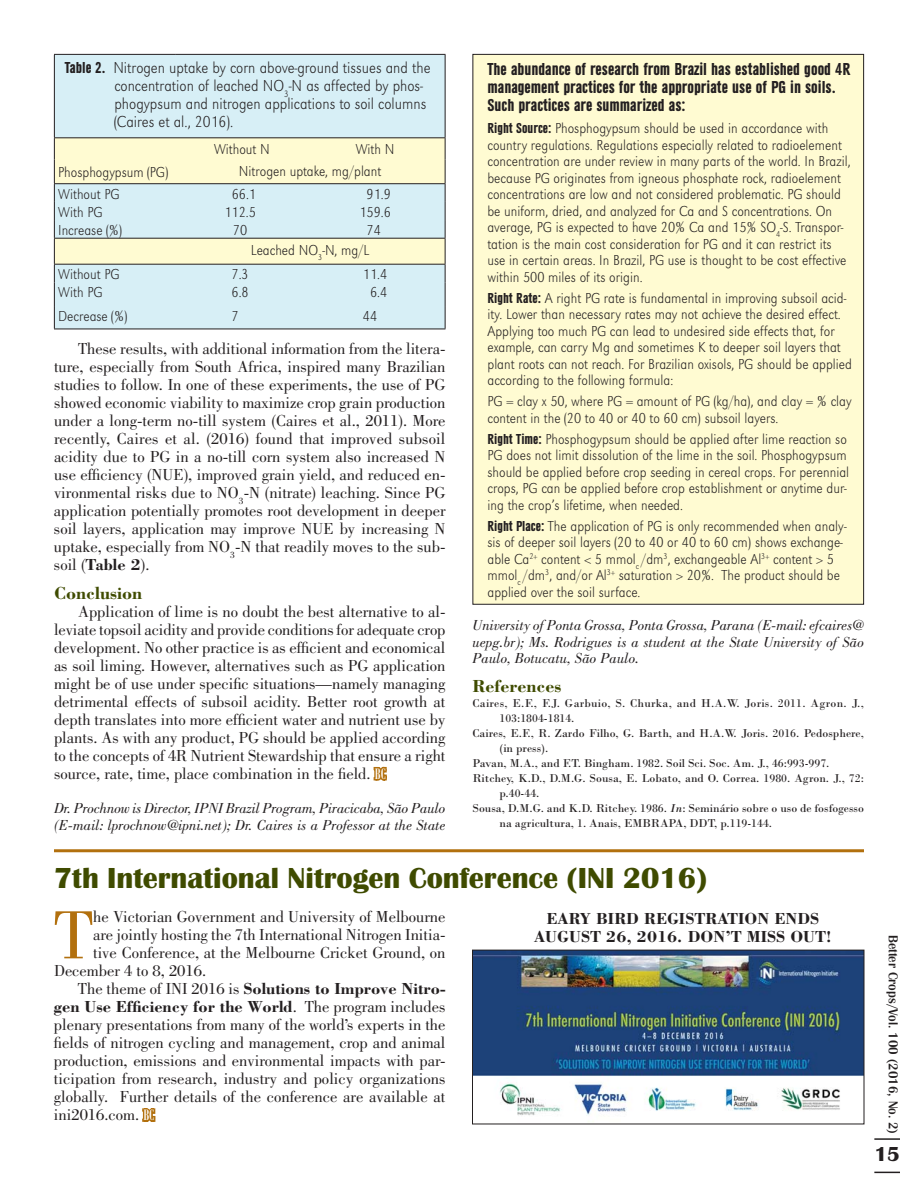
<style>
.page{position:relative;width:918px;height:1188px;background:#fff}
.page>*{position:absolute;margin:0;border:0;box-sizing:border-box;transform-origin:0 0}
.t1{font:70.35px "Bodoni";color:#b2700e}
.t2{font:700 30px "Britannic T";color:#3f4b00}
.t3{font:700 21px "Britannic T";color:#231f20}
.t4{font:18px/18px "URW Grotesk T Bol Con";color:#231f20}
.t5{font:700 18px "Bodoni";color:#3f4b00}
.t6{font:16.5px/18px "Bodoni";color:#231f20;text-align:justify}
.t7{font:16.5px/18px "URW Grotesk T Ext Lig Ext Nar";color:#231f20}
.t8{font:700 16.5px/18px "Bodoni";color:#231f20;text-align:center}
.t9{font:15px/16.5px "URW Grotesk T Ext Lig Ext Nar";color:#231f20}
.t10{font:italic 15px/16.5px "Bodoni";color:#231f20}
.t11{font:500 13.5px "Britannic T";color:#231f20}
.t12{font:12px "Bodoni";color:#231f20}
.t13{font:12px "Bodoni";letter-spacing:.02em;color:#231f20}
.s1{font-family:"URW Grotesk T Bol Con"}
.s2{color:#d7eff6}
.s3{font-weight:700}
.s4{font-family:"Bodoni MT Condensed";color:#b2700e}
.s5{font-family:"Bodoni MT Condensed";color:#fff}
.s6{font-style:italic}
.s7{font-weight:400}
</style>
<div class="page">
<hr style="left:874px;top:1138px;width:26px;height:2px;background:#231f20">
<svg style="left:874px;top:1172px;width:26px;height:1px"></svg>
<div style="left:473px;top:54px;width:391px;height:550px;background:#fffbd2"></div>
<img style="left:474px;top:952px;width:388px;height:170px">
<div style="left:472px;top:950px;width:392px;height:174px;border:1px solid #231f20"></div>
<hr style="left:54px;top:849px;width:810px;height:3px;background:#b2700e">
<div style="left:55px;top:55px;width:390px;height:274px;background:#d7eff6"></div>
<svg style="left:55px;top:138px;width:390px;height:126px;background:#ebf3df"></svg>
<hr style="left:54px;top:54px;width:121px;height:1px;background:#231f20">
<hr style="left:54px;top:55px;width:1px;height:82px;background:#231f20">
<hr style="left:175px;top:54px;width:271px;height:1px;background:#231f20">
<hr style="left:445px;top:55px;width:1px;height:82px;background:#231f20">
<svg style="left:54px;top:138px;width:1px;height:191px"></svg>
<svg style="left:445px;top:138px;width:1px;height:191px"></svg>
<hr style="left:54px;top:329px;width:392px;height:1px;background:#231f20">
<hr style="left:54px;top:137px;width:392px;height:1px;background:#231f20">
<hr style="left:54px;top:238px;width:392px;height:1px;background:#231f20">
<hr style="left:54px;top:264px;width:392px;height:1px;background:#231f20">
<hr style="left:54px;top:183px;width:392px;height:1px;background:#231f20">
<p class="t7" style="left:114px;top:59px;width:318px;text-indent:-49px"><span class="s1">Table 2.</span> Nitrogen uptake by corn above-ground tissues and the concentration of leached NO<sub>3</sub>-N as affected by phos&shy;phogypsum and nitrogen applications to soil columns (Caires et al., 2016).</p>
<p class="t9" style="left:58px;top:164px;width:112px">Phosphogypsum (PG)</p>
<p class="t9" style="left:214px;top:141px;width:57px">Without N</p>
<p class="t9" style="left:239px;top:138px;width:157px;line-height:21.6px;text-indent:117px">With N<br>Nitrogen uptake, mg/plant</p>
<p class="t9" style="left:58px;top:185px;width:63px">Without PG</p>
<p class="t9" style="left:232px;top:185px;width:26px">66.1</p>
<p class="t9" style="left:359px;top:185px;width:33px"><span class="s2">1</span>91.9</p>
<p class="t9" style="left:58px;top:203px;width:46px">With PG</p>
<p class="t9" style="left:224px;top:203px;width:33px">112.5</p>
<p class="t9" style="left:359px;top:203px;width:33px">159.6</p>
<p class="t9" style="left:58px;top:222px;width:66px">Increase (%)</p>
<p class="t9" style="left:233px;top:222px;width:16px">70</p>
<p class="t9" style="left:251px;top:241px;width:120px">Leached NO<sub>3</sub>-N, mg/L</p>
<p class="t9" style="left:58px;top:266px;width:63px">Without PG</p>
<p class="t9" style="left:232px;top:266px;width:19px">7.3</p>
<p class="t9" style="left:363px;top:266px;width:26px">11.4</p>
<p class="t9" style="left:58px;top:284px;width:46px">With PG</p>
<p class="t9" style="left:232px;top:284px;width:19px">6.8</p>
<p class="t9" style="left:363px;top:284px;width:26px"><span class="s2">1</span>6.4</p>
<p class="t9" style="left:58px;top:308px;width:71px">Decrease (%)</p>
<p class="t9" style="left:363px;top:308px;width:26px">44<span class="s2">.8</span></p>
<p class="t6" style="left:54px;top:342px;width:393px;text-indent:24px">These results, with additional information from the litera&shy;ture, especially from South Africa, inspired many Brazilian studies to follow. In one of these experiments, the use of PG showed economic viability to maximize crop grain production under a long-term no-till system (Caires et al., 2011). More recently, Caires et al. (2016) found that improved subsoil acidity due to PG in a no-till corn system also increased N use efficiency (NUE), improved grain yield, and reduced en&shy;vironmental risks due to NO<sub>3</sub>-N (nitrate) leaching. Since PG application potentially promotes root development in deeper soil layers, application may improve NUE by increasing N uptake, especially from NO<sub>3</sub>-N that readily moves to the sub&shy;soil (<span class="s3">Table 2</span>).</p>
<p class="t5" style="left:54px;top:587px;width:90px">Conclusion</p>
<p class="t6" style="left:54px;top:604px;width:393px;text-indent:24px">Application of lime is no doubt the best alternative to al&shy;leviate topsoil acidity and provide conditions for adequate crop development. No other practice is as efficient and economical as soil liming. However, alternatives such as PG application might be of use under specific situations—namely managing detrimental effects of subsoil acidity. Better root growth at depth translates into more efficient water and nutrient use by plants. As with any product, PG should be applied according to the concepts of 4R Nutrient Stewardship that ensure a right source, rate, time, place combination in the field. <span class="s4">B</span><span class="s5">C</span></p>
<p class="t10" style="left:54px;top:802px;width:393px">Dr. Prochnow is Director, IPNI Brazil Program, Piracicaba, São Paulo (E-mail: lprochnow@ipni.net); Dr. Caires is a Professor at the State</p>
<p class="t4" style="left:488px;top:59px;width:364px">The abundance of research from Brazil has established good 4R management practices for the appropriate use of PG in soils.<br>Such practices are summarized as:</p>
<p class="t9" style="left:488px;top:120px;width:365px"><span class="s1">Right Source:</span> Phosphogypsum should be used in accordance with country regulations. Regulations especially related to radioelement concentration are under review in many parts of the world. In Brazil, because PG originates from igneous phosphate rock, radioelement concentrations are low and not considered problematic. PG should be uniform, dried, and analyzed for Ca and S concentrations. On average, PG is expected to have 20% Ca and 15% SO<sub>4</sub>-S. Transpor&shy;tation is the main cost consideration for PG and it can restrict its use in certain areas. In Brazil, PG use is thought to be cost effective within 500 miles of its origin.</p>
<p class="t9" style="left:488px;top:289px;width:366px"><span class="s1">Right Rate:</span> A right PG rate is fundamental in improving subsoil acid&shy;ity. Lower than necessary rates may not achieve the desired effect.<br>Applying too much PG can lead to undesired side effects that, for example, can carry Mg and sometimes K to deeper soil layers that plant roots can not reach. For Brazilian oxisols, PG should be applied according to the following formula:</p>
<p class="t9" style="left:488px;top:393px;width:366px">PG = clay x 50, where PG = amount of PG (kg/ha), and clay = % clay content in the (20 to 40 or 40 to 60 cm) subsoil layers.</p>
<p class="t9" style="left:488px;top:430px;width:363px"><span class="s1">Right Time:</span> Phosphogypsum should be applied after lime reaction so PG does not limit dissolution of the lime in the soil. Phosphogypsum should be applied before crop seeding in cereal crops. For perennial crops, PG can be applied before crop establishment or anytime dur&shy;ing the crop’s lifetime, when needed.</p>
<p class="t9" style="left:488px;top:517px;width:361px"><span class="s1">Right Place:</span> The application of PG is only recommended when analy&shy;sis of deeper soil layers (20 to 40 or 40 to 60 cm) shows exchange&shy;able Ca<sup>2+</sup> content &lt; 5 mmol<sub>c</sub> /dm<sup>3</sup>, exchangeable Al<sup>3+</sup> content &gt; 5 mmol<sub>c</sub> /dm<sup>3</sup>, and/or Al<sup>3+</sup> saturation &gt; 20%. The product should be applied over the soil surface.</p>
<p class="t10" style="left:472px;top:619px;width:393px;text-align:justify">University of Ponta Grossa, Ponta Grossa, Parana (E-mail: efcaires@ uepg.br); Ms. Rodrigues is a student at the State University of São Paulo, Botucatu, São Paulo.</p>
<p class="t5" style="left:472px;top:680px;width:90px">References</p>
<p class="t13" style="left:472px;top:699px;width:393px">Caires, E.F., F.J. Garbuio, S. Churka, and H.A.W. Joris. 2011. Agron. J.,</p>
<p class="t12" style="left:500px;top:714px;width:77px">103:1804-1814.</p>
<p class="t12" style="left:472px;top:729px;width:393px">Caires, E.F., R. Zardo Filho, G. Barth, and H.A.W. Joris. 2016. Pedosphere,</p>
<p class="t12" style="left:500px;top:744px;width:50px">(in press).</p>
<p class="t12" style="left:472px;top:759px;width:359px">Pavan, M.A., and F.T. Bingham. 1982. Soil Sci. Soc. Am. J., 46:993-997.</p>
<p class="t12" style="left:472px;top:774px;width:393px">Ritchey, K.D., D.M.G. Sousa, E. Lobato, and O. Correa. 1980. Agron. J., 72:</p>
<p class="t12" style="left:500px;top:789px;width:41px">p.40-44.</p>
<p class="t12" style="left:472px;top:804px;width:393px">Sousa, D.M.G. and K.D. Ritchey. 1986. <span class="s6">In</span>: Seminário sobre o uso de fosfogesso</p>
<p class="t12" style="left:500px;top:819px;width:274px">na agricultura, 1. Anais, EMBRAPA, DDT, p.119-144.</p>
<h2 class="t2" style="left:54px;top:867px;width:655px">7th International Nitrogen Conference (INI 2016)</h2>
<h1 class="t1" style="left:54px;top:909px;width:41px">T</h1>
<p class="t6" style="left:93px;top:909px;width:354px">he Victorian Government and University of Melbourne</p>
<p class="t8" style="left:534px;top:911px;width:299px">EARY BIRD REGISTRATION ENDS<br>AUGUST 26, 2016. DON’T MISS OUT!</p>
<p class="t6" style="left:93px;top:927px;width:354px">are jointly hosting the 7th International Nitrogen Initia-</p>
<p class="t6" style="left:93px;top:945px;width:354px">tive Conference, at the Melbourne Cricket Ground, on</p>
<p class="t6" style="left:54px;top:963px;width:154px">December 4 to 8, 2016.</p>
<p class="t8" style="left:78px;top:981px;width:369px"><span class="s7">The theme of INI 2016 is</span> Solutions to Improve Nitro-</p>
<p class="t8" style="left:54px;top:999px;width:393px">gen Use Efficiency for the World<span class="s7">. The program includes</span></p>
<p class="t6" style="left:54px;top:1017px;width:393px">plenary presentations from many of the world’s experts in the</p>
<p class="t6" style="left:54px;top:1035px;width:393px">fields of nitrogen cycling and management, crop and animal</p>
<p class="t6" style="left:54px;top:1053px;width:393px">production, emissions and environmental impacts with par-</p>
<p class="t6" style="left:54px;top:1071px;width:393px">ticipation from research, industry and policy organizations</p>
<p class="t6" style="left:54px;top:1089px;width:393px">globally. Further details of the conference are available at</p>
<p class="t6" style="left:54px;top:1107px;width:102px">ini2016.com. <span class="s4">B</span><span class="s5">C</span></p>
<p class="t11" style="left:901px;top:935px;width:200px;rotate:90deg">Better Crops/Vol. 100 (2016, No. 2)</p>
<h3 class="t3" style="left:874px;top:1147px;width:27px">15</h3>
</div>
